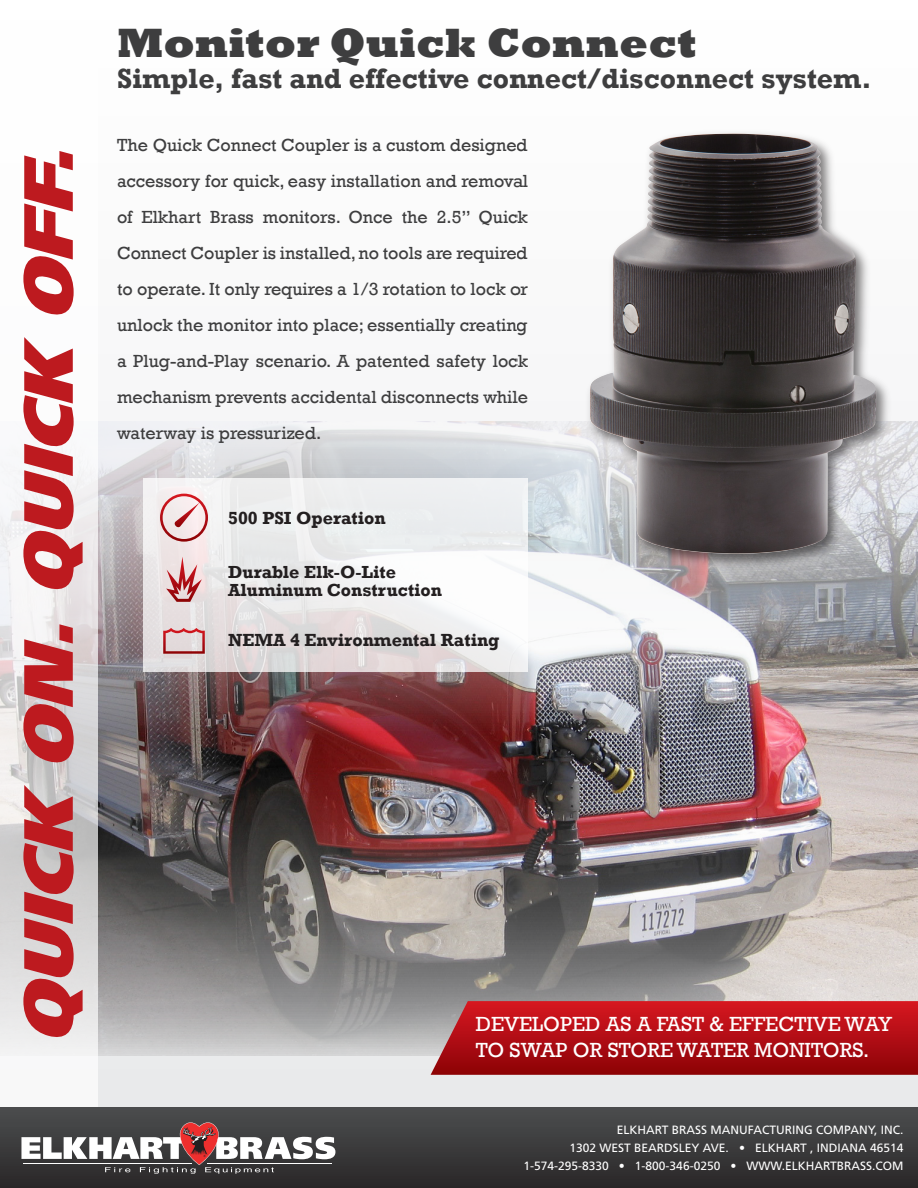
<style>
.page{position:relative;width:918px;height:1188px;background:#fff}
.page>*{position:absolute;margin:0;border:0;box-sizing:border-box;transform-origin:0 0}
.t1{font:800 42px "Rockwell";color:#3e3e3f}
.t2{font:700 28.5px "Rockwell";color:#3e3e3f}
.t3{font:21px/25.8px "Rockwell";color:#fff}
.t4{font:18px/36px "Rockwell";color:#3e3e3f;text-align:justify}
.t5{font:700 18px/18px "Rockwell";color:#231f20}
.t6{font:12px/18px "Frutiger LT Std";color:#fff;text-align:right}
</style>
<div class="page">
<img style="left:0;top:421px;width:918px;height:687px">
<svg style="left:431px;top:1001px;width:487px;height:74px;background:#b0131a"></svg>
<div style="left:0;top:1108px;width:918px;height:80px;background:linear-gradient(to bottom,#4c4d4e,#2a2728)"></div>
<svg style="left:0;top:421px;width:98px;height:686px"></svg>
<svg style="left:21px;top:1122px;width:314px;height:52px"></svg>
<svg style="left:23px;top:785px;width:60px;height:255px;background:#c87072"></svg>
<svg style="left:23px;top:624px;width:51px;height:142px;background:#c86265"></svg>
<svg style="left:23px;top:337px;width:60px;height:255px"></svg>
<svg style="left:23px;top:151px;width:51px;height:164px"></svg>
<svg style="left:143px;top:478px;width:385px;height:194px;fill:#ecedee"></svg>
<svg style="left:160px;top:494px;width:48px;height:48px;background:#e5bcbd"></svg>
<svg style="left:163px;top:628px;width:42px;height:26px"></svg>
<img style="left:517px;top:133px;width:401px;height:478px">
<img style="left:590px;top:134px;width:143px;height:404px">
<svg style="left:166px;top:557px;width:36px;height:45px;background:#d8a0a2"></svg>
<h1 class="t1" style="left:117px;top:19px;width:581px">Monitor Quick Connect</h1>
<h2 class="t2" style="left:117px;top:62px;width:756px">Simple, fast and effective connect/disconnect system.</h2>
<p class="t4" style="left:117px;top:127px;width:413px">The Quick Connect Coupler is a custom designed accessory for quick, easy installation and removal of Elkhart Brass monitors. Once the 2.5” Quick Connect Coupler is installed, no tools are required to operate. It only requires a 1/3 rotation to lock or unlock the monitor into place; essentially creating a Plug-and-Play scenario. A patented safety lock mechanism prevents accidental disconnects while waterway is pressurized.</p>
<p class="t5" style="left:228px;top:509px;width:159px">500 PSI Operation</p>
<p class="t5" style="left:228px;top:563px;width:215px">Durable Elk-O-Lite<br>Aluminum Construction</p>
<p class="t5" style="left:228px;top:631px;width:273px">NEMA 4 Environmental Rating</p>
<p class="t3" style="left:476px;top:1011px;width:418px">DEVELOPED AS A FAST &amp; EFFECTIVE WAY<br>TO SWAP OR STORE WATER MONITORS.</p>
<p class="t6" style="left:524px;top:1121px;width:381px">ELKHART BRASS MANUFACTURING COMPANY, INC.<br>1302 WEST BEARDSLEY AVE. • ELKHART , INDIANA 46514<br>1-574-295-8330 • 1-800-346-0250 • WWW.ELKHARTBRASS.COM</p>
</div>
